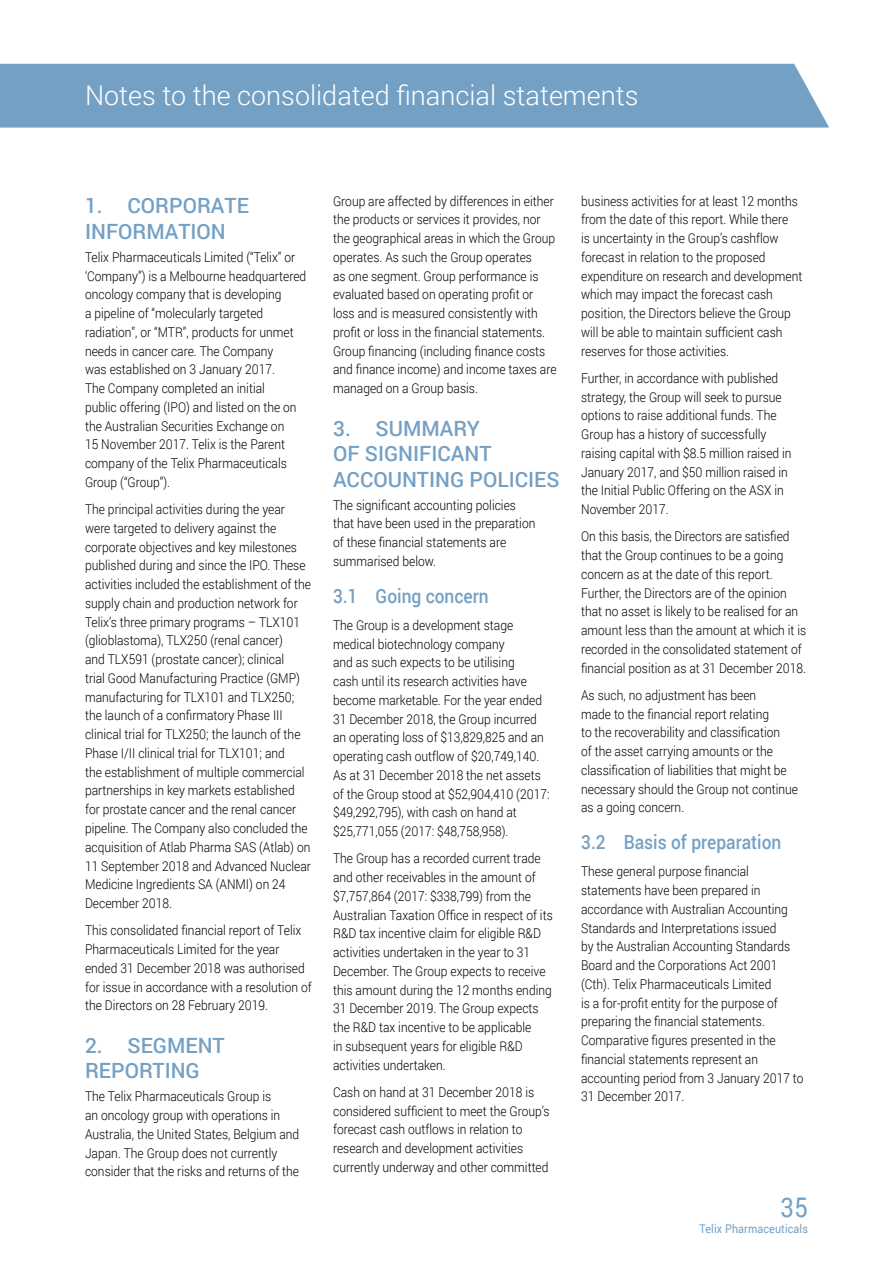
<style>
.page{position:relative;width:893px;height:1263px;background:#fff}
.page>*{position:absolute;margin:0;border:0;box-sizing:border-box;transform-origin:0 0}
.t1{font:300 27px "Roboto";color:#fff}
.t2{font:27px "Roboto";color:#74a0c4;scale:.89 1}
.t3{font:500 21px/25.5px "Roboto";color:#74a0c4}
.t4{font:500 19.5px "Roboto";color:#74a0c4;scale:.89 1}
.t5{font:300 13.5px/18.8px "Roboto";color:#000;scale:.89 1}
.t6{font:12px "Roboto";letter-spacing:.01em;color:#74a0c4;scale:.89 1}
</style>
<div class="page">
<div style="left:0;top:64px;width:829px;height:64px;background:#74a0c4"></div>
<h1 class="t1" style="left:85px;top:77px;width:555px">Notes to the consolidated financial statements</h1>
<h2 class="t3" style="left:85px;top:192px;width:165px">1. CORPORATE<br>INFORMATION</h2>
<p class="t5" style="left:85px;top:247px;width:250px">Telix Pharmaceuticals Limited (“Telix” or ‘Company”) is a Melbourne headquartered oncology company that is developing<br>a pipeline of “molecularly targeted radiation”, or “MTR”, products for unmet needs in cancer care. The Company<br>was established on 3 January 2017.<br>The Company completed an initial<br>public offering (IPO) and listed on the on the Australian Securities Exchange on<br>15 November 2017. Telix is the Parent company of the Telix Pharmaceuticals Group (“Group”).</p>
<p class="t5" style="left:85px;top:500px;width:256px">The principal activities during the year were targeted to delivery against the corporate objectives and key milestones published during and since the IPO. These activities included the establishment of the supply chain and production network for Telix’s three primary programs – TLX101 (glioblastoma), TLX250 (renal cancer)<br>and TLX591 (prostate cancer); clinical<br>trial Good Manufacturing Practice (GMP) manufacturing for TLX101 and TLX250; the launch of a confirmatory Phase III clinical trial for TLX250; the launch of the Phase I/II clinical trial for TLX101; and<br>the establishment of multiple commercial partnerships in key markets established for prostate cancer and the renal cancer pipeline. The Company also concluded the acquisition of Atlab Pharma SAS (Atlab) on 11 September 2018 and Advanced Nuclear Medicine Ingredients SA (ANMI) on 24<br>December 2018.</p>
<p class="t5" style="left:85px;top:921px;width:256px">This consolidated financial report of Telix Pharmaceuticals Limited for the year ended 31 December 2018 was authorised for issue in accordance with a resolution of the Directors on 28 February 2019.</p>
<h2 class="t3" style="left:85px;top:1032px;width:141px">2. SEGMENT<br>REPORTING</h2>
<p class="t5" style="left:85px;top:1086px;width:242px">The Telix Pharmaceuticals Group is<br>an oncology group with operations in Australia, the United States, Belgium and Japan. The Group does not currently consider that the risks and returns of the</p>
<p class="t5" style="left:333px;top:191px;width:253px">Group are affected by differences in either the products or services it provides, nor the geographical areas in which the Group operates. As such the Group operates<br>as one segment. Group performance is evaluated based on operating profit or loss and is measured consistently with profit or loss in the financial statements.<br>Group financing (including finance costs and finance income) and income taxes are managed on a Group basis.</p>
<h2 class="t3" style="left:333px;top:414px;width:228px">3. SUMMARY<br>OF SIGNIFICANT<br>ACCOUNTING POLICIES</h2>
<p class="t5" style="left:333px;top:495px;width:229px">The significant accounting policies that have been used in the preparation of these financial statements are summarised below.</p>
<h3 class="t4" style="left:333px;top:582px;width:176px">3.1 Going concern</h3>
<p class="t5" style="left:333px;top:615px;width:245px">The Group is a development stage medical biotechnology company<br>and as such expects to be utilising<br>cash until its research activities have become marketable. For the year ended 31 December 2018, the Group incurred an operating loss of $13,829,825 and an operating cash outflow of $20,749,140.<br>As at 31 December 2018 the net assets of the Group stood at $52,904,410 (2017: $49,292,795), with cash on hand at $25,771,055 (2017: $48,758,958).</p>
<p class="t5" style="left:333px;top:849px;width:248px">The Group has a recorded current trade and other receivables in the amount of $7,757,864 (2017: $338,799) from the Australian Taxation Office in respect of its R&amp;D tax incentive claim for eligible R&amp;D activities undertaken in the year to 31<br>December. The Group expects to receive this amount during the 12 months ending 31 December 2019. The Group expects the R&amp;D tax incentive to be applicable<br>in subsequent years for eligible R&amp;D activities undertaken.</p>
<p class="t5" style="left:333px;top:1082px;width:245px">Cash on hand at 31 December 2018 is considered sufficient to meet the Group’s forecast cash outflows in relation to research and development activities currently underway and other committed</p>
<p class="t5" style="left:581px;top:191px;width:250px">business activities for at least 12 months from the date of this report. While there<br>is uncertainty in the Group’s cashflow forecast in relation to the proposed expenditure on research and development which may impact the forecast cash position, the Directors believe the Group will be able to maintain sufficient cash reserves for those activities.</p>
<p class="t5" style="left:581px;top:368px;width:238px">Further, in accordance with published strategy, the Group will seek to pursue options to raise additional funds. The Group has a history of successfully raising capital with $8.5 million raised in January 2017, and $50 million raised in the Initial Public Offering on the ASX in November 2017.</p>
<p class="t5" style="left:581px;top:527px;width:255px">On this basis, the Directors are satisfied that the Group continues to be a going concern as at the date of this report.<br>Further, the Directors are of the opinion that no asset is likely to be realised for an amount less than the amount at which it is recorded in the consolidated statement of financial position as at 31 December 2018.</p>
<p class="t5" style="left:581px;top:685px;width:245px">As such, no adjustment has been<br>made to the financial report relating<br>to the recoverability and classification<br>of the asset carrying amounts or the classification of liabilities that might be necessary should the Group not continue as a going concern.</p>
<h3 class="t4" style="left:581px;top:828px;width:226px">3.2 Basis of preparation</h3>
<p class="t5" style="left:581px;top:862px;width:251px">These general purpose financial statements have been prepared in accordance with Australian Accounting Standards and Interpretations issued<br>by the Australian Accounting Standards Board and the Corporations Act 2001 (Cth). Telix Pharmaceuticals Limited<br>is a for-profit entity for the purpose of preparing the financial statements.<br>Comparative figures presented in the financial statements represent an accounting period from 3 January 2017 to 31 December 2017.</p>
<h1 class="t2" style="left:781px;top:1188px;width:32px">35</h1>
<p class="t6" style="left:700px;top:1220px;width:123px">Telix Pharmaceuticals</p>
</div>
